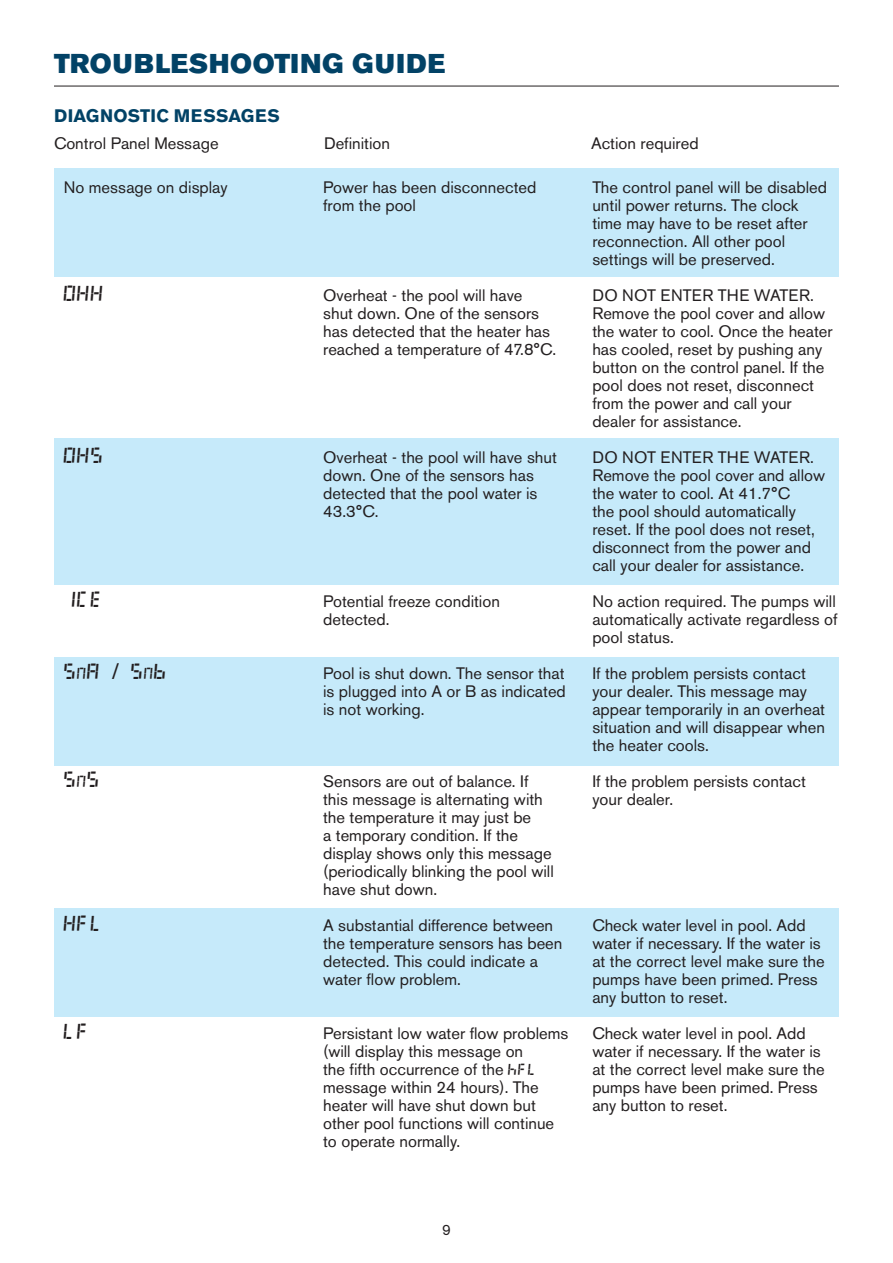
<style>
.page{position:relative;width:893px;height:1263px;background:#fff}
.page>*{position:absolute;margin:0;border:0;box-sizing:border-box;transform-origin:0 0}
.t1{font:27px "Akzidenz Grotesk BE Super";letter-spacing:.03em;color:#024266}
.t2{font:italic 22.5px "LED Digital 7";color:#231f20}
.t3{font:700 18px "Akzidenz Grotesk BE";letter-spacing:.02em;color:#024266}
.t4{font:16.5px/18px "Akzidenz Grotesk BE";color:#231f20}
.t5{font:15px "Akzidenz Grotesk BE";color:#231f20}
.s1{font-family:"Arial";font-weight:700}
.s2{font-size:16.5px}
.s3{font-family:"Akzidenz Grotesk BE";font-style:normal}
.s4{font-family:"LED Digital 7";font-style:italic}
</style>
<div class="page">
<div style="left:54px;top:908px;width:785px;height:108px;background:#c6eafa"></div>
<div style="left:54px;top:657px;width:785px;height:108px;background:#c6eafa"></div>
<div style="left:54px;top:169px;width:785px;height:108px;background:#c6eafa"></div>
<div style="left:54px;top:438px;width:785px;height:146px;background:#c6eafa"></div>
<hr style="left:54px;top:86px;width:785px;height:1px;background:#231f20">
<h1 class="t1" style="left:54px;top:48px;width:393px">TROUBLESHOOTING GUIDE</h1>
<p class="t3" style="left:54px;top:105px;width:224px">DIAGNOSTIC MESSAGES</p>
<p class="t4" style="left:54px;top:134px;width:166px">Control Panel Message</p>
<p class="t4" style="left:324px;top:134px;width:68px">Definition</p>
<p class="t4" style="left:591px;top:134px;width:109px">Action required</p>
<p class="t4" style="left:64px;top:178px;width:165px">No message on display</p>
<p class="t4" style="left:323px;top:178px;width:215px">Power has been disconnected from the pool</p>
<p class="t4" style="left:592px;top:178px;width:236px">The control panel will be disabled until power returns. The clock time may have to be reset after reconnection. All other pool settings will be preserved.</p>
<p class="t4" style="left:592px;top:286px;width:242px">DO NOT ENTER THE WATER.<br>Remove the pool cover and allow the water to cool. Once the heater has cooled, reset by pushing any button on the control panel. If the pool does not reset, disconnect from the power and call your dealer for assistance.</p>
<p class="t4" style="left:592px;top:448px;width:234px">DO NOT ENTER THE WATER.<br>Remove the pool cover and allow the water to cool. At 41.7<span class="s1">°</span>C<br>the pool should automatically reset. If the pool does not reset, disconnect from the power and call your dealer for assistance.</p>
<p class="t4" style="left:592px;top:592px;width:247px;text-align:justify">No action required. The pumps will automatically activate regardless of pool status.</p>
<p class="t4" style="left:592px;top:664px;width:234px">If the problem persists contact your dealer. This message may appear temporarily in an overheat situation and will disappear when the heater cools.</p>
<p class="t4" style="left:592px;top:772px;width:215px">If the problem persists contact your dealer.</p>
<h2 class="t2" style="left:64px;top:280px;width:42px">OXX</h2>
<p class="t4" style="left:323px;top:286px;width:235px">Overheat - the pool will have shut down. One of the sensors has detected that the heater has reached a temperature of 47.8<span class="s1">°</span>C.</p>
<h2 class="t2" style="left:64px;top:442px;width:42px">OX5</h2>
<p class="t4" style="left:323px;top:448px;width:235px">Overheat - the pool will have shut down. One of the sensors has detected that the pool water is<br>43.3<span class="s1">°</span>C.</p>
<h2 class="t2" style="left:64px;top:586px;width:42px">ICE</h2>
<p class="t4" style="left:323px;top:592px;width:178px">Potential freeze condition detected.</p>
<h2 class="t2" style="left:64px;top:658px;width:105px">S<span class="s2">N</span>A <span class="s3">/</span> S<span class="s2">N</span>B</h2>
<p class="t4" style="left:323px;top:664px;width:244px;text-align:justify">Pool is shut down. The sensor that is plugged into A or B as indicated is not working.</p>
<h2 class="t2" style="left:64px;top:766px;width:38px">S<span class="s2">N</span>S</h2>
<p class="t4" style="left:323px;top:772px;width:232px">Sensors are out of balance. If this message is alternating with the temperature it may just be<br>a temporary condition. If the display shows only this message (periodically blinking the pool will have shut down.</p>
<p class="t4" style="left:323px;top:916px;width:241px">A substantial difference between the temperature sensors has been detected. This could indicate a water flow problem.</p>
<p class="t4" style="left:323px;top:1024px;width:247px">Persistant low water flow problems (will display this message on<br>the fifth occurrence of the <span class="s4">HFL </span>message within 24 hours). The heater will have shut down but other pool functions will continue to operate normally.</p>
<h2 class="t2" style="left:64px;top:910px;width:42px">XFL</h2>
<p class="t4" style="left:592px;top:916px;width:234px">Check water level in pool. Add water if necessary. If the water is at the correct level make sure the pumps have been primed. Press any button to reset.</p>
<p class="t4" style="left:592px;top:1024px;width:234px">Check water level in pool. Add water if necessary. If the water is at the correct level make sure the pumps have been primed. Press any button to reset.</p>
<h2 class="t2" style="left:64px;top:1018px;width:28px">LF</h2>
<p class="t5" style="left:442px;top:1221px;width:10px">9</p>
</div>
